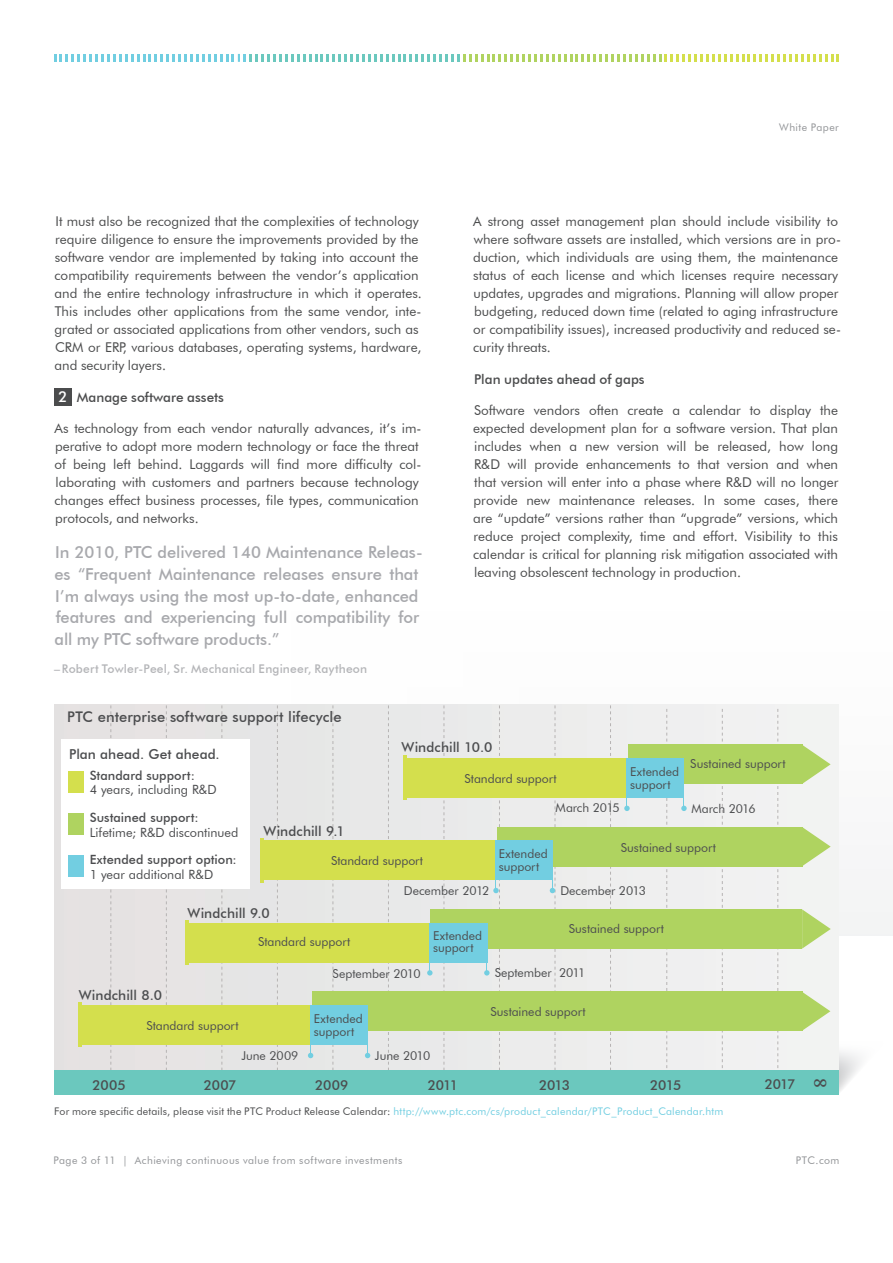
<style>
.page{position:relative;width:893px;height:1263px;background:#fff}
.page>*{position:absolute;margin:0;border:0;box-sizing:border-box;transform-origin:0 0}
.t1{font:500 16.5px/21.6px "Futura BT";letter-spacing:-.005em;color:#a8a9ad}
.t2{font:500 14.7px "Futura BT";color:#4c4d4f}
.t3{font:500 13.65px "Futura BT";color:#4c4d4f}
.t4{font:13.5px/18px "Futura BT";color:#4b4c4d}
.t5{font:500 13.5px "Futura BT";color:#4b4c4d}
.t6{font:12.75px "Futura BT";color:#4c4d4f}
.t7{font:500 12.75px "Futura BT";letter-spacing:.005em;color:#4c4d4f}
.t8{font:12.3px/12.8px "Futura BT";letter-spacing:-.005em;color:#4c4d4f}
.t9{font:500 12px "Futura BT";letter-spacing:.02em;color:#b4b5b8}
.t10{font:10.5px "Futura BT";letter-spacing:.02em;color:#4b4c4d}
.t11{font:10.5px "Futura BT";letter-spacing:.045em;color:#919396}
.s1{font-size:15px;color:#fff}
.s2{font-size:15px}
.s3{font-size:19.65px}
.s4{color:#71cee1}
</style>
<div class="page">
<svg style="left:54px;top:54px;width:785px;height:8px"></svg>
<div style="left:54px;top:388px;width:17px;height:18px;background:#4b4c4d"></div>
<div style="left:54px;top:705px;width:785px;height:365px;background:#e7e6e6"></div>
<div style="left:312px;top:991px;width:490px;height:40px;background:#afd360"></div>
<div style="left:78px;top:1005px;width:234px;height:39px;background:#d4df4d"></div>
<div style="left:310px;top:1005px;width:58px;height:39px;background:#72cee1"></div>
<div style="left:430px;top:909px;width:372px;height:39px;background:#afd360"></div>
<div style="left:186px;top:923px;width:244px;height:39px;background:#d4df4d"></div>
<div style="left:430px;top:923px;width:58px;height:39px;background:#72cee1"></div>
<div style="left:262px;top:841px;width:234px;height:39px;background:#d4df4d"></div>
<div style="left:403px;top:758px;width:223px;height:39px;background:#d4df4d"></div>
<hr style="left:403px;top:756px;width:3px;height:44px;background:#d4df4d">
<hr style="left:261px;top:838px;width:3px;height:44px;background:#d4df4d">
<hr style="left:186px;top:920px;width:3px;height:44px;background:#d4df4d">
<hr style="left:78px;top:1003px;width:3px;height:44px;background:#d4df4d">
<svg style="left:427px;top:970px;width:6px;height:5px"></svg>
<hr style="left:429px;top:923px;width:1px;height:50px;background:#72cee1">
<svg style="left:308px;top:1053px;width:5px;height:5px"></svg>
<hr style="left:310px;top:1005px;width:1px;height:51px;background:#72cee1">
<svg style="left:365px;top:1053px;width:5px;height:5px"></svg>
<hr style="left:367px;top:1005px;width:1px;height:51px;background:#72cee1">
<div style="left:61px;top:739px;width:188px;height:149px;background:#fff"></div>
<div style="left:68px;top:771px;width:16px;height:21px;background:#d4df4d"></div>
<div style="left:68px;top:813px;width:16px;height:22px;background:#afd360"></div>
<div style="left:68px;top:856px;width:16px;height:21px;background:#72cee1"></div>
<svg style="left:111px;top:705px;width:1px;height:365px"></svg>
<svg style="left:166px;top:705px;width:1px;height:365px"></svg>
<svg style="left:222px;top:705px;width:1px;height:365px"></svg>
<svg style="left:277px;top:705px;width:1px;height:365px"></svg>
<svg style="left:333px;top:705px;width:1px;height:365px"></svg>
<svg style="left:388px;top:705px;width:1px;height:365px"></svg>
<svg style="left:444px;top:705px;width:1px;height:365px"></svg>
<svg style="left:478px;top:705px;width:411px;height:387px"></svg>
<div style="left:54px;top:1070px;width:785px;height:25px;background:#6bc8be"></div>
<p class="t4" style="left:55px;top:212px;width:369px">It must also be recognized that the complexities of technology require diligence to ensure the improvements provided by the software vendor are implemented by taking into account the compatibility requirements between the vendor’s application and the entire technology infrastructure in which it operates.<br>This includes other applications from the same vendor, inte&shy;grated or associated applications from other vendors, such as CRM or ERP, various databases, operating systems, hardware, and security layers.</p>
<p class="t5" style="left:58px;top:389px;width:167px"><span class="s1">2</span><span class="s2">.</span> Manage software assets</p>
<p class="t4" style="left:55px;top:419px;width:368px">As technology from each vendor naturally advances, it’s im&shy;perative to adopt more modern technology or face the threat of being left behind. Laggards will find more difficulty col&shy;laborating with customers and partners because technology changes effect business processes, file types, communication protocols, and networks.</p>
<p class="t1" style="left:55px;top:542px;width:79px">In 2010, PTC</p>
<p class="t1" style="left:54px;top:542px;width:370px;text-indent:103px">delivered 140 Maintenance Releas&shy;es “Frequent Maintenance releases ensure that I’m always using the most up-to-date, enhanced features and experiencing full compatibility for all my PTC</p>
<p class="t1" style="left:136px;top:628px;width:145px">software products.”</p>
<p class="t9" style="left:54px;top:662px;width:315px">– Robert Towler-Peel, Sr. Mechanical Engineer, Raytheon</p>
<p class="t2" style="left:67px;top:708px;width:276px">PTC enterprise software support lifecycle</p>
<p class="t11" style="left:779px;top:121px;width:61px">White Paper</p>
<p class="t4" style="left:473px;top:212px;width:369px">A strong asset management plan should include visibility to where software assets are installed, which versions are in pro&shy;duction, which individuals are using them, the maintenance status of each license and which licenses require necessary updates, upgrades and migrations. Planning will allow proper budgeting, reduced down time (related to aging infrastructure or compatibility issues), increased productivity and reduced se&shy;curity threats.</p>
<p class="t5" style="left:474px;top:371px;width:172px">Plan updates ahead of gaps</p>
<p class="t4" style="left:473px;top:401px;width:367px;text-align:justify">Software vendors often create a calendar to display the expected development plan for a software version. That plan includes when a new version will be released, how long R&amp;D will provide enhancements to that version and when that version will enter into a phase where R&amp;D will no longer provide new maintenance releases. In some cases, there are “update” versions rather than “upgrade” versions, which reduce project complexity, time and effort. Visibility to this calendar is critical for planning risk mitigation associated with leaving obsolescent technology in production.</p>
<p class="t3" style="left:69px;top:745px;width:152px">Plan ahead. Get ahead.</p>
<p class="t7" style="left:90px;top:767px;width:107px">Standard support:</p>
<p class="t6" style="left:90px;top:782px;width:129px">4 years, including R&amp;D</p>
<p class="t7" style="left:90px;top:809px;width:111px">Sustained support:</p>
<p class="t6" style="left:90px;top:824px;width:150px">Lifetime; R&amp;D discontinued</p>
<p class="t7" style="left:90px;top:852px;width:149px">Extended support option:</p>
<p class="t6" style="left:90px;top:866px;width:125px">1 year additional R&amp;D</p>
<p class="t3" style="left:402px;top:739px;width:93px">Windchill 10.0</p>
<p class="t3" style="left:263px;top:823px;width:83px">Windchill 9.1</p>
<p class="t8" style="left:331px;top:854px;width:94px">Standard support</p>
<p class="t8" style="left:690px;top:757px;width:97px">Sustained support</p>
<p class="t8" style="left:630px;top:765px;width:50px">Extended support</p>
<p class="t8" style="left:465px;top:772px;width:94px">Standard support</p>
<p class="t8" style="left:556px;top:802px;width:66px">March 2015</p>
<p class="t8" style="left:691px;top:802px;width:66px">March 2016</p>
<p class="t8" style="left:499px;top:847px;width:50px">Extended support</p>
<p class="t8" style="left:621px;top:841px;width:97px">Sustained support</p>
<p class="t8" style="left:404px;top:884px;width:87px">December 2012</p>
<p class="t8" style="left:560px;top:884px;width:87px">December 2013</p>
<p class="t3" style="left:188px;top:905px;width:84px">Windchill 9.0</p>
<p class="t8" style="left:258px;top:935px;width:94px">Standard support</p>
<p class="t8" style="left:433px;top:929px;width:50px">Extended support</p>
<p class="t8" style="left:569px;top:922px;width:97px">Sustained support</p>
<p class="t3" style="left:79px;top:987px;width:85px">Windchill 8.0</p>
<p class="t8" style="left:146px;top:1019px;width:94px">Standard support</p>
<p class="t8" style="left:333px;top:967px;width:90px">September 2010</p>
<p class="t8" style="left:495px;top:966px;width:92px">September 2011</p>
<p class="t8" style="left:314px;top:1012px;width:50px">Extended support</p>
<p class="t8" style="left:490px;top:1005px;width:97px">Sustained support</p>
<p class="t8" style="left:241px;top:1049px;width:59px">June 2009</p>
<p class="t8" style="left:375px;top:1049px;width:57px">June 2010</p>
<p class="t3" style="left:93px;top:1076px;width:35px">2005</p>
<p class="t3" style="left:204px;top:1076px;width:34px">2007</p>
<p class="t3" style="left:315px;top:1076px;width:35px">2009</p>
<p class="t3" style="left:428px;top:1076px;width:32px">2011</p>
<p class="t3" style="left:539px;top:1076px;width:33px">2013</p>
<p class="t3" style="left:650px;top:1076px;width:33px">2015</p>
<p class="t3" style="left:765px;top:1075px;width:65px">2017 <span class="s3">∞</span></p>
<p class="t10" style="left:54px;top:1104px;width:671px">For more specific details, please visit the PTC Product Release Calendar: <span class="s4">http://www.ptc.com/cs/product_calendar/PTC_Product_Calendar.htm</span></p>
<p class="t11" style="left:53px;top:1154px;width:350px">Page 3 of 11 | Achieving continuous value from software investments</p>
<p class="t11" style="left:796px;top:1154px;width:45px">PTC.com</p>
</div>
